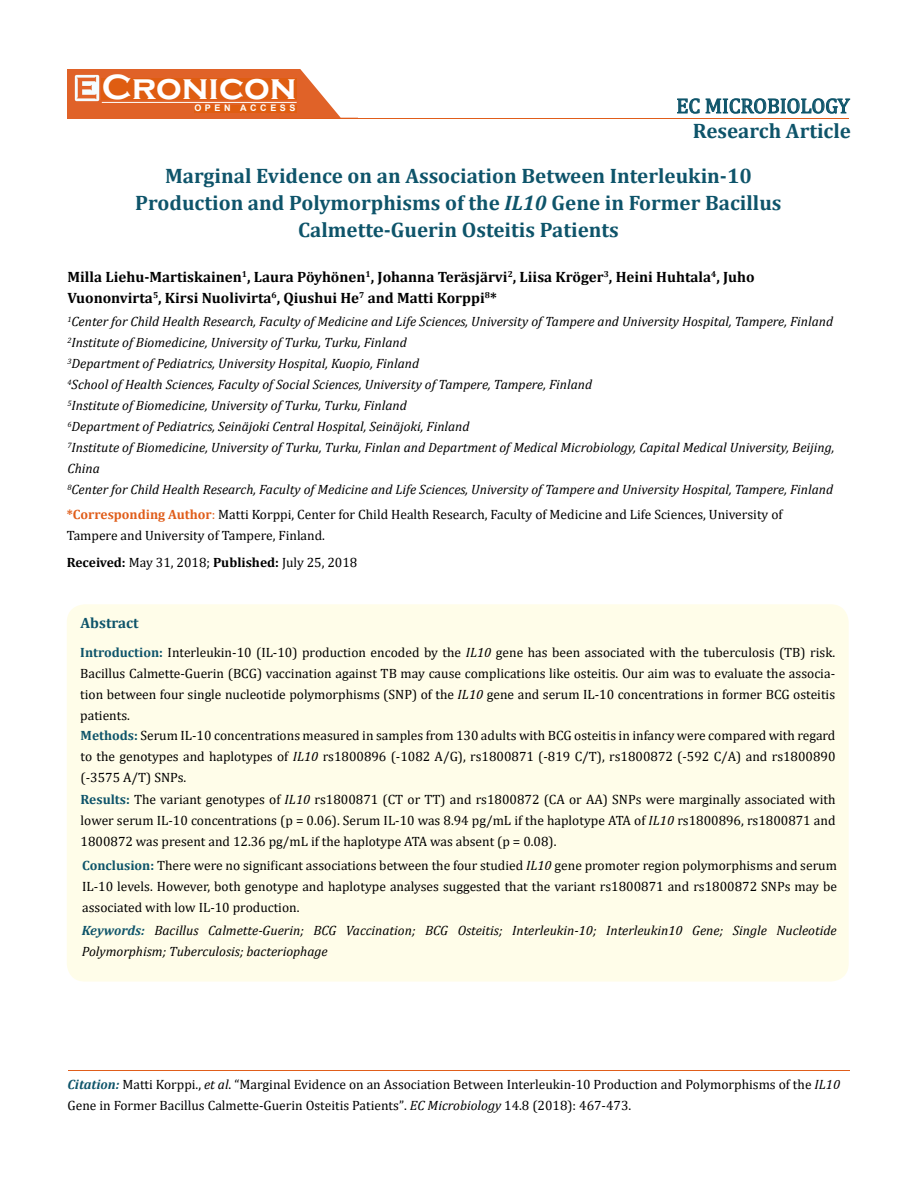
<style>
.page{position:relative;width:917px;height:1190px;background:#fff}
.page>*{position:absolute;margin:0;border:0;box-sizing:border-box;transform-origin:0 0}
.t1{font:700 36px "Copperplate Gothic";color:#fff}
.t2{font:700 21px/44.7px "Cambria";color:#0e546a}
.t3{font:21px "Cambria";color:#0e546a}
.t4{font:700 15px/21px "Cambria";color:#000}
.t5{font:700 15px "Cambria";color:#0e546a}
.t6{font:13.5px/21px "Cambria";color:#000;text-align:justify}
.t7{font:italic 13.5px/21px "Cambria";color:#000}
.t8{font:700 9px "Arial";letter-spacing:.4em;color:#fff}
.s1{font-style:italic}
.s2{font-weight:700;color:#e05d1a}
.s3{color:#e05d1a}
.s4{font-weight:700}
.s5{font-weight:700;color:#0e546a}
.s6{font-weight:700;font-style:italic;color:#0e546a}
.s7{font-size:13.35px}
</style>
<div class="page">
<div style="left:67px;top:70px;width:290px;height:49px;background:#e06228"></div>
<svg style="left:300px;top:69px;width:58px;height:49px"></svg>
<img style="left:75px;top:75px;width:24px;height:26px">
<div style="left:102px;top:79px;width:195px;height:21px;background:#df5d11"></div>
<div style="left:194px;top:105px;width:103px;height:7px;background:#df5d11"></div>
<svg style="left:677px;top:98px;width:173px;height:16px"></svg>
<hr style="left:102px;top:102px;width:194px;height:1px;background:#fff">
<hr style="left:279px;top:118px;width:569px;height:1px;background:#e05d1a">
<hr style="left:68px;top:1070px;width:781px;height:1px;background:#e05d1a">
<div style="left:67px;top:604px;width:781px;height:377px;background:#fffde9;border-radius:18px"></div>
<h1 class="t1" style="left:102px;top:68px;width:196px">Cronicon</h1>
<p class="t8" style="left:194px;top:102px;width:103px">OPEN ACCESS</p>
<h2 class="t3" style="left:676px;top:93px;width:175px">EC MICROBIOLOGY</h2>
<h2 class="t2" style="left:165px;top:108px;width:687px;text-indent:528px">Research Article<br>Marginal Evidence on an Association Between Interleukin-10</h2>
<h2 class="t2" style="left:135px;top:188px;width:648px;line-height:27px;text-align:center">Production and Polymorphisms of the <span class="s1">IL10</span> Gene in Former Bacillus<br>Calmette-Guerin Osteitis Patients</h2>
<p class="t4" style="left:68px;top:265px;width:688px">Milla Liehu-Martiskainen<sup>1</sup>, Laura Pöyhönen<sup>1</sup>, Johanna Teräsjärvi<sup>2</sup>, Liisa Kröger<sup>3</sup>, Heini Huhtala<sup>4</sup>, Juho<br>Vuononvirta<sup>5</sup>, Kirsi Nuolivirta<sup>6</sup>, Qiushui He<sup>7</sup> and Matti Korppi<sup>8</sup>*</p>
<p class="t7" style="left:67px;top:311px;width:768px"><sup>1</sup>Center for Child Health Research, Faculty of Medicine and Life Sciences, University of Tampere and University Hospital, Tampere, Finland <sup>2</sup>Institute of Biomedicine, University of Turku, Turku, Finland<br><sup>3</sup>Department of Pediatrics, University Hospital, Kuopio, Finland<br><sup>4</sup>School of Health Sciences, Faculty of Social Sciences, University of Tampere, Tampere, Finland<br><sup>5</sup>Institute of Biomedicine, University of Turku, Turku, Finland<br><sup>6</sup>Department of Pediatrics, Seinäjoki Central Hospital, Seinäjoki, Finland<br><sup>7</sup>Institute of Biomedicine, University of Turku, Turku, Finlan and Department of Medical Microbiology, Capital Medical University, Beijing, China<br><sup>8</sup>Center for Child Health Research, Faculty of Medicine and Life Sciences, University of Tampere and University Hospital, Tampere, Finland</p>
<p class="t6" style="left:67px;top:504px;width:717px"><span class="s2">*Corresponding Author</span><span class="s3">:</span> Matti Korppi, Center for Child Health Research, Faculty of Medicine and Life Sciences, University of<br>Tampere and University of Tampere, Finland.</p>
<p class="t6" style="left:67px;top:552px;width:292px"><span class="s4">Received:</span> May 31, 2018; <span class="s4">Published:</span> July 25, 2018</p>
<p class="t5" style="left:81px;top:612px;width:60px">Abstract</p>
<p class="t6" style="left:80px;top:642px;width:756px"><span class="s5">Introduction:</span> Interleukin-10 (IL-10) production encoded by the <span class="s1">IL10</span> gene has been associated with the tuberculosis (TB) risk.<br>Bacillus Calmette-Guerin (BCG) vaccination against TB may cause complications like osteitis. Our aim was to evaluate the associa&shy;tion between four single nucleotide polymorphisms (SNP) of the <span class="s1">IL10</span> gene and serum IL-10 concentrations in former BCG osteitis patients.</p>
<p class="t6" style="left:81px;top:724px;width:756px"><span class="s5">Methods:</span> Serum IL-10 concentrations measured in samples from 130 adults with BCG osteitis in infancy were compared with regard to the genotypes and haplotypes of <span class="s1">IL10</span> rs1800896 (-1082 A/G), rs1800871 (-819 C/T), rs1800872 (-592 C/A) and rs1800890 (-3575 A/T) SNPs.</p>
<p class="t6" style="left:81px;top:788px;width:756px"><span class="s5">Results:</span> The variant genotypes of <span class="s1">IL10</span> rs1800871 (CT or TT) and rs1800872 (CA or AA) SNPs were marginally associated with lower serum IL-10 concentrations (p = 0.06). Serum IL-10 was 8.94 pg/mL if the haplotype ATA of <span class="s1">IL10</span> rs1800896, rs1800871 and 1800872 was present and 12.36 pg/mL if the haplotype ATA was absent (p = 0.08).</p>
<p class="t6" style="left:82px;top:854px;width:756px"><span class="s5">Conclusion:</span> There were no significant associations between the four studied <span class="s1">IL10</span> gene promoter region polymorphisms and serum IL-10 levels. However, both genotype and haplotype analyses suggested that the variant rs1800871 and rs1800872 SNPs may be associated with low IL-10 production.</p>
<p class="t7" style="left:82px;top:919px;width:756px"><span class="s5">Keywords:</span> Bacillus Calmette-Guerin; BCG Vaccination; BCG Osteitis; Interleukin-10; Interleukin10 Gene; Single Nucleotide<br>Polymorphism; Tuberculosis; bacteriophage</p>
<p class="t6" style="left:67px;top:1073px;width:774px"><span class="s6">Citation:</span> Matti Korppi., <span class="s1">et al</span>. “Marginal Evidence on an Association Between Interleukin-10 Production and Polymorphisms of the <span class="s1">IL10<br></span>Gene in Former Bacillus Calmette-Guerin Osteitis Patients”<span class="s7">.</span> <span class="s1">EC Microbiology</span> 14.8 (2018): 467-473.</p>
</div>
